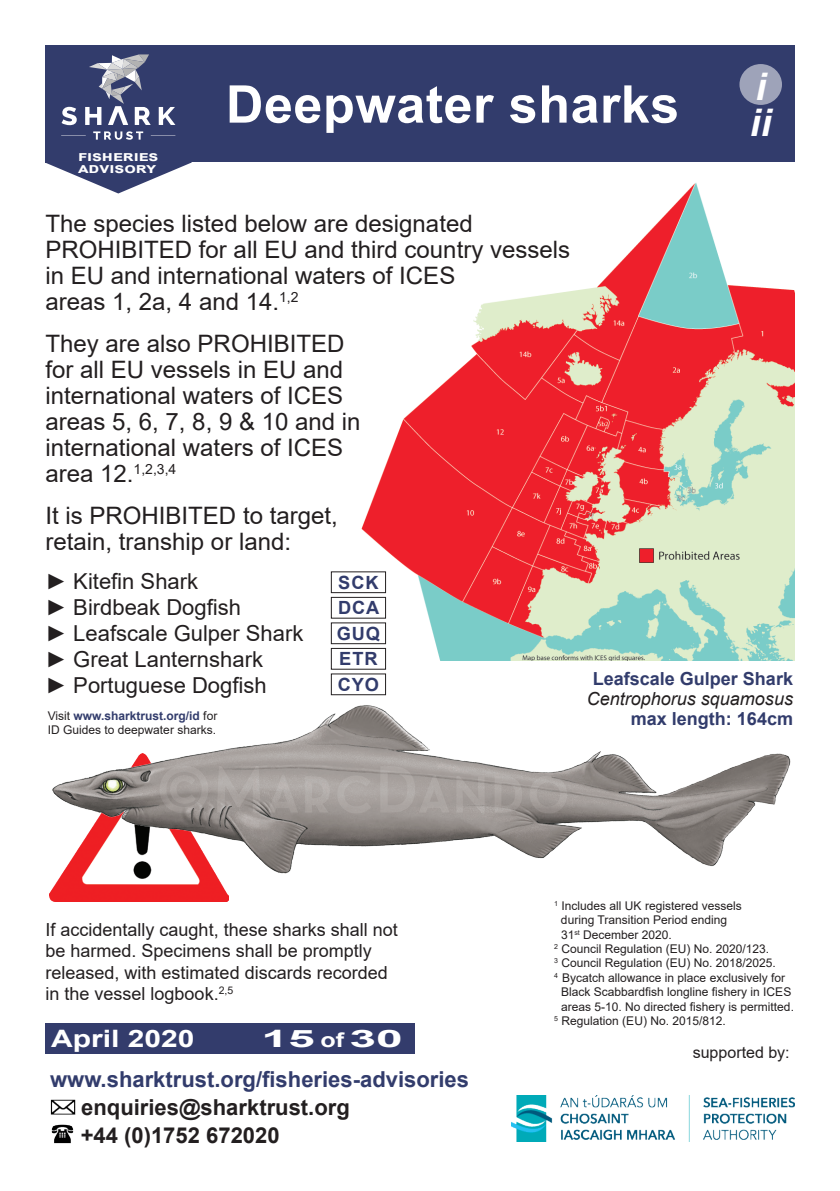
<style>
.page{position:relative;width:840px;height:1191px;background:#fff}
.page>*{position:absolute;margin:0;border:0;box-sizing:border-box;transform-origin:0 0}
.t1{font:700 52px "Arial";letter-spacing:.01em;color:#fff}
.t2{font:italic 700 38px/36px "Arial";color:#fff}
.t3{font:24px/26px "Arial";color:#231f20}
.t4{font:700 24px "Arial";color:#fff;scale:1.25 1}
.t5{font:700 24px "Arial";color:#fff;scale:2 1}
.t6{font:22px "Arial";color:#231f20}
.t7{font:700 22px "Arial";color:#231f20}
.t8{font:700 22px "Arial";color:#323c6c}
.t9{font:700 18.2px "Arial";letter-spacing:.05em;color:#323c6c}
.t10{font:18px/21.6px "Arial";color:#231f20}
.t11{font:italic 18px/20px "Arial";color:#231f20;text-align:right}
.t12{font:700 18px "Arial";color:#323c6c}
.t13{font:16px "Arial";color:#231f20}
.t14{font:700 14px "Arial";color:#fff;scale:1.25 1}
.t15{font:12px/14.4px "Arial";color:#231f20}
.t16{font:700 12px "Arial";color:#323c6c}
.s1{font-weight:400;color:#231f20}
.s2{font-size:20px}
.s3{font-weight:700;font-style:normal;color:#323c6c}
</style>
<div class="page">
<img style="left:51px;top:1124px;width:23px;height:20px">
<img style="left:51px;top:1099px;width:25px;height:15px">
<img style="left:511px;top:1095px;width:283px;height:46px">
<div style="left:45px;top:1023px;width:369px;height:31px;background:#333c6c"></div>
<div style="left:45px;top:45px;width:749px;height:117px;background:#323c6c"></div>
<svg style="left:45px;top:162px;width:147px;height:32px"></svg>
<svg style="left:93px;top:131px;width:50px;height:9px"></svg>
<svg style="left:61px;top:135px;width:25px;height:1px"></svg>
<svg style="left:151px;top:135px;width:24px;height:1px"></svg>
<svg style="left:61px;top:107px;width:16px;height:18px"></svg>
<svg style="left:159px;top:107px;width:16px;height:18px"></svg>
<svg style="left:85px;top:54px;width:66px;height:71px"></svg>
<div style="left:739px;top:64px;width:42px;height:41px;background:#9ea3b9;border-radius:50%"></div>
<img style="left:50px;top:878px;width:178px;height:23px">
<img style="left:361px;top:183px;width:433px;height:477px">
<div style="left:331px;top:572px;width:54px;height:20px;background:#fff"></div>
<div style="left:331px;top:571px;width:54px;height:22px;border:1px solid #231f20"></div>
<div style="left:331px;top:597px;width:54px;height:21px;background:#fff"></div>
<div style="left:331px;top:597px;width:54px;height:21px;border:1px solid #231f20"></div>
<div style="left:331px;top:623px;width:54px;height:20px;background:#fff"></div>
<div style="left:331px;top:622px;width:54px;height:22px;border:1px solid #231f20"></div>
<div style="left:331px;top:648px;width:54px;height:21px;background:#fff"></div>
<div style="left:331px;top:648px;width:54px;height:21px;border:1px solid #231f20"></div>
<div style="left:331px;top:673px;width:54px;height:22px;border:1px solid #231f20"></div>
<img style="left:52px;top:705px;width:739px;height:173px">
<div style="left:575px;top:659px;width:229px;height:81px;background:#fff"></div>
<p class="t14" style="left:78px;top:146px;width:66px">fisheries</p>
<p class="t14" style="left:78px;top:158px;width:64px">advisory</p>
<p class="t1" style="left:226px;top:68px;width:454px">Deepwater sharks</p>
<p class="t3" style="left:45px;top:210px;width:526px">The species listed below are designated<br>PROHIBITED for all EU and third country vessels</p>
<p class="t3" style="left:45px;top:262px;width:411px">in EU and international waters of ICES</p>
<p class="t3" style="left:45px;top:288px;width:254px">areas 1, 2a, 4 and 14.<sup>1,2</sup></p>
<p class="t3" style="left:45px;top:330px;width:300px">They are also PROHIBITED</p>
<p class="t3" style="left:45px;top:356px;width:299px">for all EU vessels in EU and</p>
<p class="t3" style="left:45px;top:382px;width:299px">international waters of ICES</p>
<p class="t3" style="left:45px;top:408px;width:316px">areas 5, 6, 7, 8, 9 &amp; 10 and in</p>
<p class="t3" style="left:45px;top:434px;width:299px">international waters of ICES</p>
<p class="t3" style="left:45px;top:460px;width:132px">area 12.<sup>1,2,3,4</sup></p>
<p class="t3" style="left:45px;top:502px;width:294px">It is PROHIBITED to target,</p>
<p class="t3" style="left:45px;top:528px;width:247px">retain, tranship or land:</p>
<p class="t2" style="left:749px;top:69px;width:23px">i ii</p>
<p class="t6" style="left:45px;top:566px;width:154px">► Kitefin Shark</p>
<p class="t6" style="left:45px;top:592px;width:197px">► Birdbeak Dogfish</p>
<p class="t6" style="left:45px;top:618px;width:259px">► Leafscale Gulper Shark</p>
<p class="t6" style="left:45px;top:644px;width:219px">► Great Lanternshark</p>
<p class="t6" style="left:45px;top:670px;width:223px">► Portuguese Dogfish</p>
<p class="t16" style="left:48px;top:707px;width:171px"><span class="s1">Visit</span> www.sharktrust.org/id <span class="s1">for</span></p>
<p class="t15" style="left:48px;top:722px;width:170px">ID Guides to deepwater sharks.</p>
<p class="t9" style="left:338px;top:569px;width:42px">SCK</p>
<p class="t9" style="left:338px;top:595px;width:43px">DCA</p>
<p class="t9" style="left:336px;top:620px;width:45px">GUQ</p>
<p class="t9" style="left:339px;top:646px;width:40px">ETR</p>
<p class="t9" style="left:337px;top:671px;width:43px">CYO</p>
<p class="t10" style="left:45px;top:918px;width:354px">If accidentally caught, these sharks shall not be harmed. Specimens shall be promptly released, with estimated discards recorded in the vessel logbook.<sup>2,5</sup></p>
<p class="t4" style="left:51px;top:1021px;width:116px">April 2020</p>
<p class="t5" style="left:261px;top:1021px;width:72px">15 <span class="s2">of</span> 30</p>
<p class="t8" style="left:50px;top:1063px;width:420px">www.sharktrust.org/fisheries-advisories</p>
<p class="t7" style="left:81px;top:1091px;width:270px">enquiries@sharktrust.org</p>
<p class="t7" style="left:81px;top:1119px;width:200px">+44 (0)1752 672020</p>
<p class="t12" style="left:592px;top:665px;width:202px">Leafscale Gulper Shark</p>
<p class="t11" style="left:586px;top:688px;width:208px">Centrophorus squamosus <span class="s3">max length: 164cm</span></p>
<p class="t15" style="left:560px;top:898px;width:182px;text-indent:-7px"><sup>1</sup> Includes all UK registered vessels during Transition Period ending<br>31<sup>st</sup> December 2020.</p>
<p class="t15" style="left:554px;top:941px;width:216px"><sup>2</sup> Council Regulation (EU) No. 2020/123.</p>
<p class="t15" style="left:554px;top:956px;width:223px"><sup>3</sup> Council Regulation (EU) No. 2018/2025.</p>
<p class="t15" style="left:560px;top:970px;width:234px;text-indent:-7px"><sup>4</sup> Bycatch allowance in place exclusively for<br>Black Scabbardfish longline fishery in ICES areas 5-10. No directed fishery is permitted.</p>
<p class="t15" style="left:554px;top:1013px;width:173px"><sup>5</sup> Regulation (EU) No. 2015/812.</p>
<p class="t13" style="left:692px;top:1041px;width:98px">supported by:</p>
</div>
